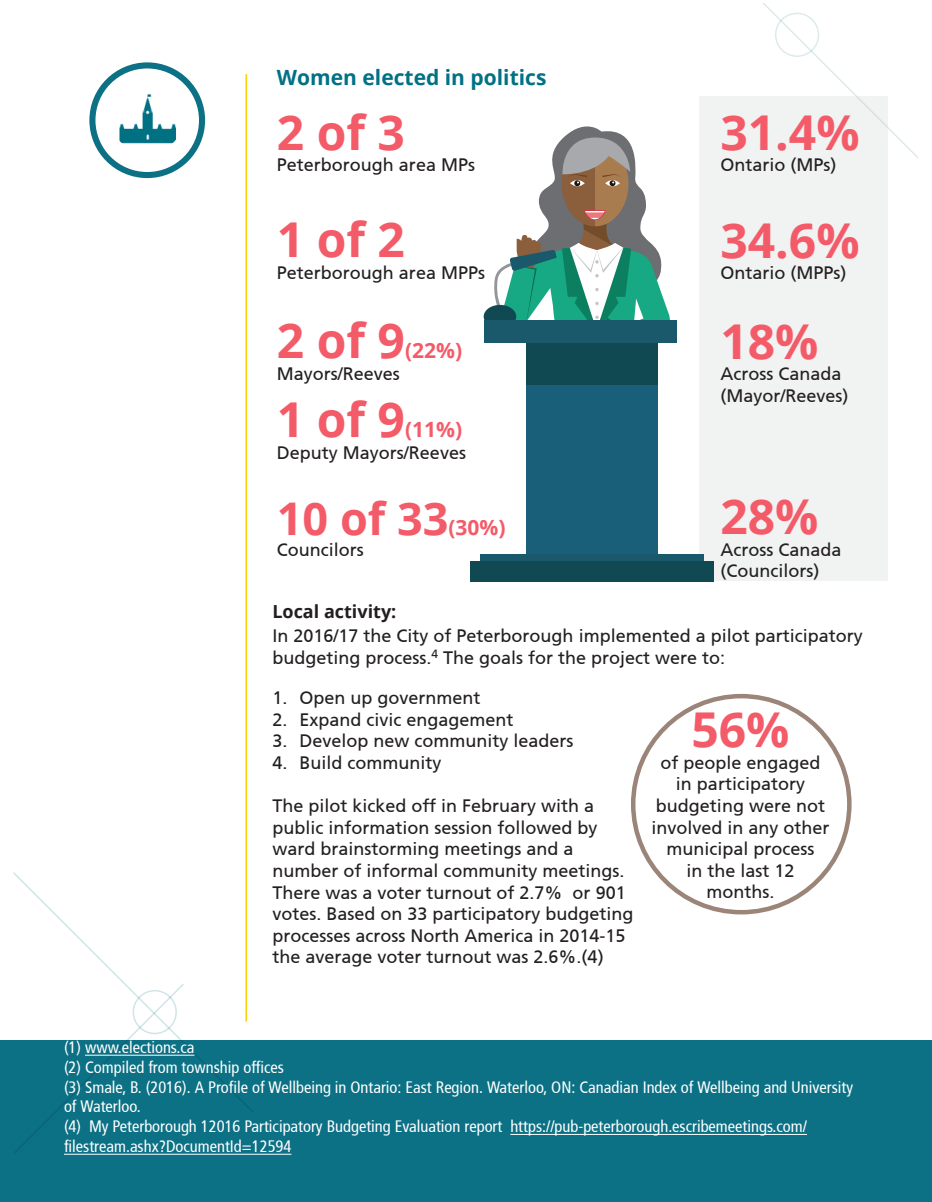
<style>
.page{position:relative;width:932px;height:1202px;background:#fff}
.page>*{position:absolute;margin:0;border:0;box-sizing:border-box;transform-origin:0 0}
.t1{font:700 48px "Open Sans";color:#f45b69}
.t2{font:700 45px "Open Sans";color:#f45b69}
.t3{font:700 21px "Open Sans";color:#017184}
.t4{font:700 21px "Open Sans";color:#f45b69}
.t5{font:18px/21.6px "Articulate";color:#231f20}
.t6{font:700 18px "Open Sans";color:#231f20}
.t7{font:16.5px/19.8px "Articulate Narrow";color:#fff}
.s1{font-size:21px}
</style>
<div class="page">
<div style="left:699px;top:97px;width:188px;height:484px;background:#f1f2f2"></div>
<svg style="left:13px;top:872px;width:234px;height:167px"></svg>
<svg style="left:750px;top:3px;width:168px;height:155px"></svg>
<div style="left:0;top:1039px;width:932px;height:163px;background:#0c7185"></div>
<div style="left:133px;top:990px;width:44px;height:44px;border:2px solid #8ebcc3;border-radius:50%"></div>
<div style="left:774px;top:13px;width:45px;height:44px;border:2px solid #8ebcc3;border-radius:50%"></div>
<div style="left:89px;top:62px;width:116px;height:116px;border:6px solid #0c7185;border-radius:50%"></div>
<img style="left:119px;top:94px;width:57px;height:50px">
<hr style="left:245px;top:74px;width:2px;height:947px;background:#fcd109">
<hr style="left:85px;top:1055px;width:109px;height:1px;background:#fff">
<hr style="left:510px;top:1134px;width:297px;height:1px;background:#fff">
<hr style="left:64px;top:1154px;width:227px;height:1px;background:#fff">
<div style="left:526px;top:385px;width:131px;height:174px;background:#195f7a"></div>
<div style="left:526px;top:323px;width:131px;height:62px;background:#114953"></div>
<div style="left:480px;top:554px;width:223px;height:16px;background:#1a586c"></div>
<div style="left:470px;top:561px;width:243px;height:20px;background:#114953"></div>
<svg style="left:483px;top:305px;width:33px;height:23px"></svg>
<div style="left:483px;top:321px;width:193px;height:22px;background:#1a586c"></div>
<svg style="left:492px;top:126px;width:178px;height:226px"></svg>
<p class="t3" style="left:277px;top:62px;width:271px">Women elected in politics</p>
<h1 class="t1" style="left:277px;top:98px;width:130px">2 of 3</h1>
<p class="t5" style="left:277px;top:154px;width:200px">Peterborough area MPs</p>
<h1 class="t1" style="left:277px;top:206px;width:130px">1 of 2</h1>
<p class="t5" style="left:277px;top:262px;width:210px">Peterborough area MPPs</p>
<h1 class="t1" style="left:277px;top:307px;width:130px">2 of 9</h1>
<p class="t4" style="left:405px;top:335px;width:59px">(22%)</p>
<p class="t5" style="left:277px;top:362px;width:125px">Mayors/Reeves</p>
<h1 class="t1" style="left:277px;top:386px;width:130px">1 of 9</h1>
<p class="t4" style="left:405px;top:415px;width:59px">(11%)</p>
<p class="t5" style="left:277px;top:442px;width:191px">Deputy Mayors/Reeves</p>
<h2 class="t2" style="left:277px;top:486px;width:230px">10 of 33<span class="s1">(30%)</span></h2>
<p class="t5" style="left:277px;top:539px;width:88px">Councilors</p>
<h1 class="t1" style="left:720px;top:98px;width:141px">31.4%</h1>
<p class="t5" style="left:720px;top:154px;width:118px">Ontario (MPs)</p>
<h1 class="t1" style="left:720px;top:206px;width:141px">34.6%</h1>
<p class="t5" style="left:720px;top:262px;width:128px">Ontario (MPPs)</p>
<h1 class="t1" style="left:720px;top:307px;width:100px">18%</h1>
<p class="t5" style="left:720px;top:363px;width:130px">Across Canada (Mayor/Reeves)</p>
<h1 class="t1" style="left:720px;top:482px;width:100px">28%</h1>
<p class="t5" style="left:720px;top:538px;width:123px">Across Canada (Councilors)</p>
<p class="t6" style="left:272px;top:598px;width:125px">Local activity:</p>
<p class="t5" style="left:272px;top:625px;width:592px">In 2016/17 the City of Peterborough implemented a pilot participatory budgeting process.<sup>4</sup> The goals for the project were to:</p>
<p class="t5" style="left:272px;top:687px;width:210px">1. Open up government</p>
<p class="t5" style="left:272px;top:708px;width:243px">2. Expand civic engagement</p>
<p class="t5" style="left:272px;top:730px;width:303px">3. Develop new community leaders</p>
<p class="t5" style="left:272px;top:751px;width:171px">4. Build community</p>
<p class="t5" style="left:272px;top:795px;width:363px">The pilot kicked off in February with a public information session followed by ward brainstorming meetings and a number of informal community meetings.<br>There was a voter turnout of 2.7% or 901 votes. Based on 33 participatory budgeting processes across North America in 2014-15 the average voter turnout was 2.6%.(4)</p>
<h1 class="t1" style="left:691px;top:696px;width:100px">56%</h1>
<p class="t5" style="left:651px;top:751px;width:180px;text-align:center">of people engaged in participatory budgeting were not involved in any other municipal process<br>in the last 12 months.</p>
<p class="t7" style="left:64px;top:1037px;width:790px">(1) www.elections.ca<br>(2) Compiled from township offices<br>(3) Smale, B. (2016). A Profile of Wellbeing in Ontario: East Region. Waterloo, ON: Canadian Index of Wellbeing and University of Waterloo.<br>(4) My Peterborough 12016 Participatory Budgeting Evaluation report https://pub-peterborough.escribemeetings.com/ filestream.ashx?DocumentId=12594</p>
</div>
